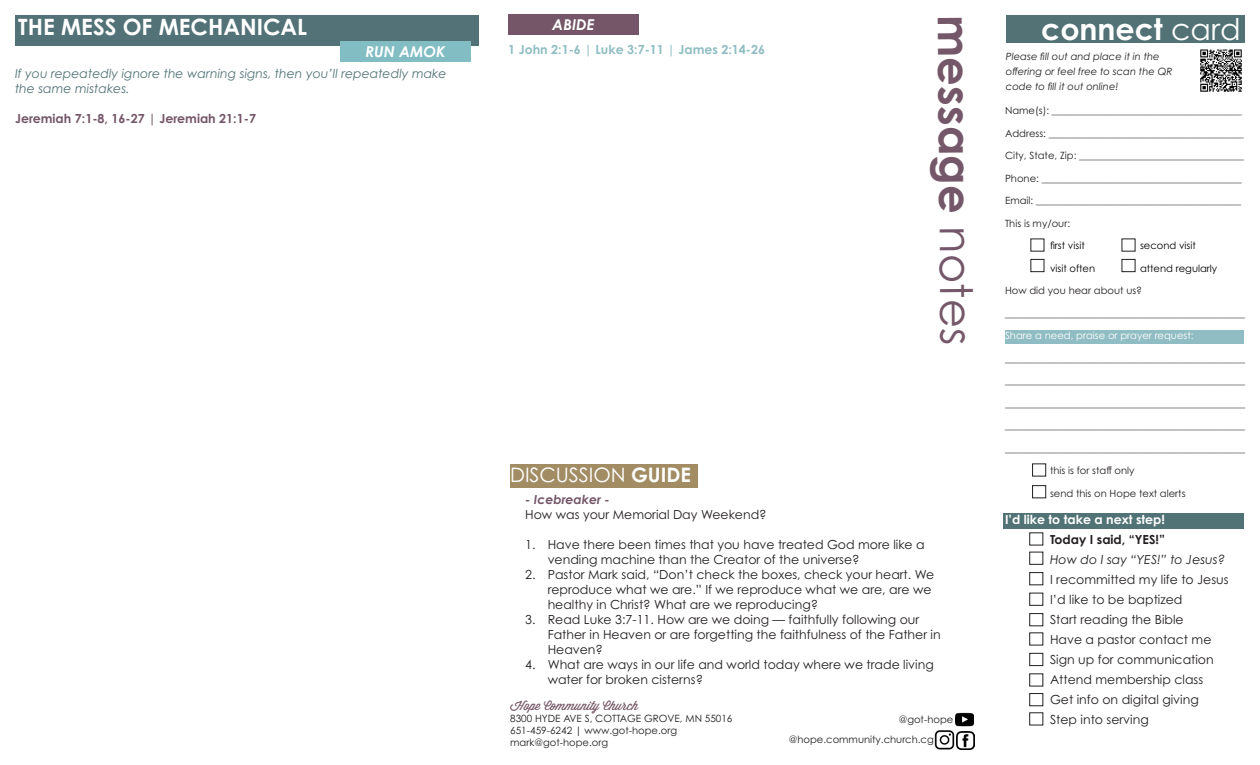
<style>
.page{position:relative;width:1260px;height:765px;background:#fff}
.page>*{position:absolute;margin:0;border:0;box-sizing:border-box;transform-origin:0 0}
.t1{font:700 45px "Century Gothic Pro";color:#745768}
.t2{font:700 30px "Century Gothic Pro";color:#fff}
.t3{font:26.25px "Wisdom Script";color:#fff}
.t4{font:700 22.5px "Century Gothic Pro";color:#fff}
.t5{font:20px "Century Gothic Pro";letter-spacing:-.005em;color:#fff}
.t6{font:italic 700 15px "Century Gothic Pro";color:#fff}
.t7{font:12.5px/15px "Century Gothic Pro";color:#231f20}
.t8{font:italic 12.5px/15px "Century Gothic Pro";color:#527277}
.t9{font:700 12.5px "Century Gothic Pro";color:#735668}
.t10{font:700 12.5px "Century Gothic Pro";color:#8fbdc2}
.t11{font:700 12.5px "Century Gothic Pro";color:#fff}
.t12{font:italic 12.5px "Century Gothic Pro";color:#231f20}
.t13{font:12.5px "Wisdom Script";color:#755867}
.t14{font:700 12.5px "Century Gothic Pro";color:#231f20}
.t15{font:italic 700 12.5px "Century Gothic Pro";color:#735668}
.t16{font:10px "Century Gothic Pro";color:#231f20}
.t17{font:italic 10px/15px "Century Gothic Pro";color:#231f20}
.t18{font:10px "Century Gothic Pro";color:#000}
.t19{font:10px "Century Gothic Pro";color:#fff}
.s1{font-weight:400}
.s2{font-weight:700}
</style>
<div class="page">
<div style="left:15px;top:15px;width:463px;height:31px;background:#527278"></div>
<img style="left:935px;top:730px;width:39px;height:20px">
<div style="left:510px;top:464px;width:188px;height:24px;background:#a28c63"></div>
<img style="left:955px;top:712px;width:18px;height:15px">
<div style="left:340px;top:41px;width:131px;height:21px;background:#82bdc4"></div>
<div style="left:1007px;top:15px;width:238px;height:27px;background:#527276"></div>
<div style="left:1005px;top:330px;width:238px;height:13px;background:#8fbdc3"></div>
<div style="left:1032px;top:464px;width:14px;height:12px;border:1px solid #231f20"></div>
<div style="left:1032px;top:485px;width:14px;height:13px;border:1px solid #231f20"></div>
<div style="left:1031px;top:259px;width:13px;height:13px;border:1px solid #231f20"></div>
<div style="left:1122px;top:259px;width:13px;height:13px;border:1px solid #231f20"></div>
<img style="left:1200px;top:49px;width:42px;height:43px">
<div style="left:1004px;top:513px;width:240px;height:16px;background:#527376"></div>
<div style="left:1029px;top:533px;width:14px;height:12px;border:1px solid #231f20"></div>
<div style="left:1029px;top:552px;width:14px;height:13px;border:1px solid #231f20"></div>
<div style="left:1029px;top:572px;width:14px;height:13px;border:1px solid #231f20"></div>
<div style="left:1029px;top:593px;width:14px;height:13px;border:1px solid #231f20"></div>
<div style="left:1029px;top:613px;width:14px;height:13px;border:1px solid #231f20"></div>
<div style="left:1029px;top:633px;width:14px;height:12px;border:1px solid #231f20"></div>
<div style="left:1029px;top:653px;width:14px;height:13px;border:1px solid #231f20"></div>
<div style="left:1029px;top:674px;width:14px;height:12px;border:1px solid #231f20"></div>
<div style="left:1029px;top:693px;width:14px;height:13px;border:1px solid #231f20"></div>
<div style="left:1029px;top:712px;width:14px;height:13px;border:1px solid #231f20"></div>
<div style="left:508px;top:14px;width:131px;height:21px;background:#745668"></div>
<p class="t3" style="left:21px;top:9px;width:328px">You’ve Got to Be Kidding Me!</p>
<p class="t1" style="left:981px;top:14px;width:332px;rotate:89deg">message <span class="s1">notes</span></p>
<p class="t4" style="left:18px;top:13px;width:290px">THE MESS OF MECHANICAL</p>
<p class="t8" style="left:15px;top:66px;width:433px">If you repeatedly ignore the warning signs, then you’ll repeatedly make the same mistakes.</p>
<p class="t9" style="left:15px;top:111px;width:243px">Jeremiah 7:1-8, 16-27 | Jeremiah 21:1-7</p>
<p class="t6" style="left:552px;top:15px;width:44px">ABIDE</p>
<p class="t6" style="left:365px;top:42px;width:82px">RUN AMOK</p>
<p class="t10" style="left:508px;top:42px;width:258px">1 John 2:1-6 | Luke 3:7-11 | James 2:14-26</p>
<p class="t5" style="left:510px;top:462px;width:182px">DISCUSSION <span class="s2">GUIDE</span></p>
<p class="t15" style="left:525px;top:492px;width:86px">- Icebreaker -</p>
<p class="t7" style="left:525px;top:507px;width:243px">How was your Memorial Day Weekend?</p>
<p class="t7" style="left:548px;top:537px;width:379px;text-indent:-22px">1. Have there been times that you have treated God more like a vending machine than the Creator of the universe?</p>
<p class="t7" style="left:548px;top:567px;width:388px;text-indent:-22px">2. Pastor Mark said, “Don’t check the boxes, check your heart. We reproduce what we are.” If we reproduce what we are, are we healthy in Christ? What are we reproducing?</p>
<p class="t7" style="left:548px;top:612px;width:395px;text-indent:-22px">3. Read Luke 3:7-11. How are we doing — faithfully following our<br>Father in Heaven or are forgetting the faithfulness of the Father in<br>Heaven?</p>
<p class="t7" style="left:548px;top:657px;width:388px;text-indent:-22px">4. What are ways in our life and world today where we trade living water for broken cisterns?</p>
<p class="t13" style="left:510px;top:696px;width:130px">Hope Community Church</p>
<p class="t16" style="left:510px;top:713px;width:224px">8300 HYDE AVE S, COTTAGE GROVE, MN 55016</p>
<p class="t16" style="left:510px;top:725px;width:169px">651-459-6242 | www.got-hope.org</p>
<p class="t16" style="left:510px;top:737px;width:99px">mark@got-hope.org</p>
<p class="t16" style="left:789px;top:733px;width:147px">@hope.community.church.cg</p>
<p class="t16" style="left:899px;top:713px;width:56px">@got-hope</p>
<p class="t2" style="left:1041px;top:10px;width:201px">connect <span class="s1">card</span></p>
<p class="t17" style="left:1006px;top:49px;width:168px">Please fill out and place it in the offering or feel free to scan the QR code to fill it out online!</p>
<p class="t16" style="left:1005px;top:105px;width:238px">Name(s): ______________________________________</p>
<p class="t16" style="left:1005px;top:127px;width:240px">Address: _______________________________________</p>
<p class="t16" style="left:1005px;top:150px;width:241px">City, State, Zip: _________________________________</p>
<p class="t16" style="left:1005px;top:172px;width:238px">Phone: ________________________________________</p>
<p class="t16" style="left:1005px;top:195px;width:238px">Email: _________________________________________</p>
<p class="t16" style="left:1005px;top:217px;width:67px">This is my/our:</p>
<p class="t18" style="left:1050px;top:240px;width:36px">first visit</p>
<p class="t18" style="left:1140px;top:240px;width:57px">second visit</p>
<p class="t18" style="left:1050px;top:262px;width:47px">visit often</p>
<p class="t18" style="left:1140px;top:262px;width:79px">attend regularly</p>
<p class="t16" style="left:1005px;top:285px;width:139px">How did you hear about us?</p>
<p class="t16" style="left:1005px;top:307px;width:241px">________________________________________________</p>
<p class="t19" style="left:1005px;top:330px;width:190px">Share a need, praise or prayer request:</p>
<p class="t16" style="left:1005px;top:352px;width:241px">________________________________________________</p>
<p class="t16" style="left:1005px;top:375px;width:241px">________________________________________________</p>
<p class="t16" style="left:1005px;top:397px;width:241px">________________________________________________</p>
<p class="t16" style="left:1005px;top:420px;width:241px">________________________________________________</p>
<p class="t16" style="left:1005px;top:442px;width:241px">________________________________________________</p>
<p class="t16" style="left:1050px;top:465px;width:86px">this is for staff only</p>
<p class="t16" style="left:1050px;top:487px;width:137px">send this on Hope text alerts</p>
<p class="t11" style="left:1005px;top:512px;width:161px">I’d like to take a next step!</p>
<p class="t14" style="left:1050px;top:532px;width:117px">Today I said, “YES!”</p>
<p class="t12" style="left:1050px;top:552px;width:177px">How do I say “YES!” to Jesus?</p>
<p class="t7" style="left:1050px;top:572px;width:180px">I recommitted my life to Jesus</p>
<p class="t7" style="left:1050px;top:592px;width:134px">I’d like to be baptized</p>
<p class="t7" style="left:1050px;top:612px;width:135px">Start reading the Bible</p>
<p class="t7" style="left:1050px;top:632px;width:163px">Have a pastor contact me</p>
<p class="t7" style="left:1050px;top:652px;width:165px">Sign up for communication</p>
<p class="t7" style="left:1050px;top:672px;width:155px">Attend membership class</p>
<p class="t7" style="left:1050px;top:692px;width:150px">Get info on digital giving</p>
<p class="t7" style="left:1050px;top:712px;width:100px">Step into serving</p>
</div>
